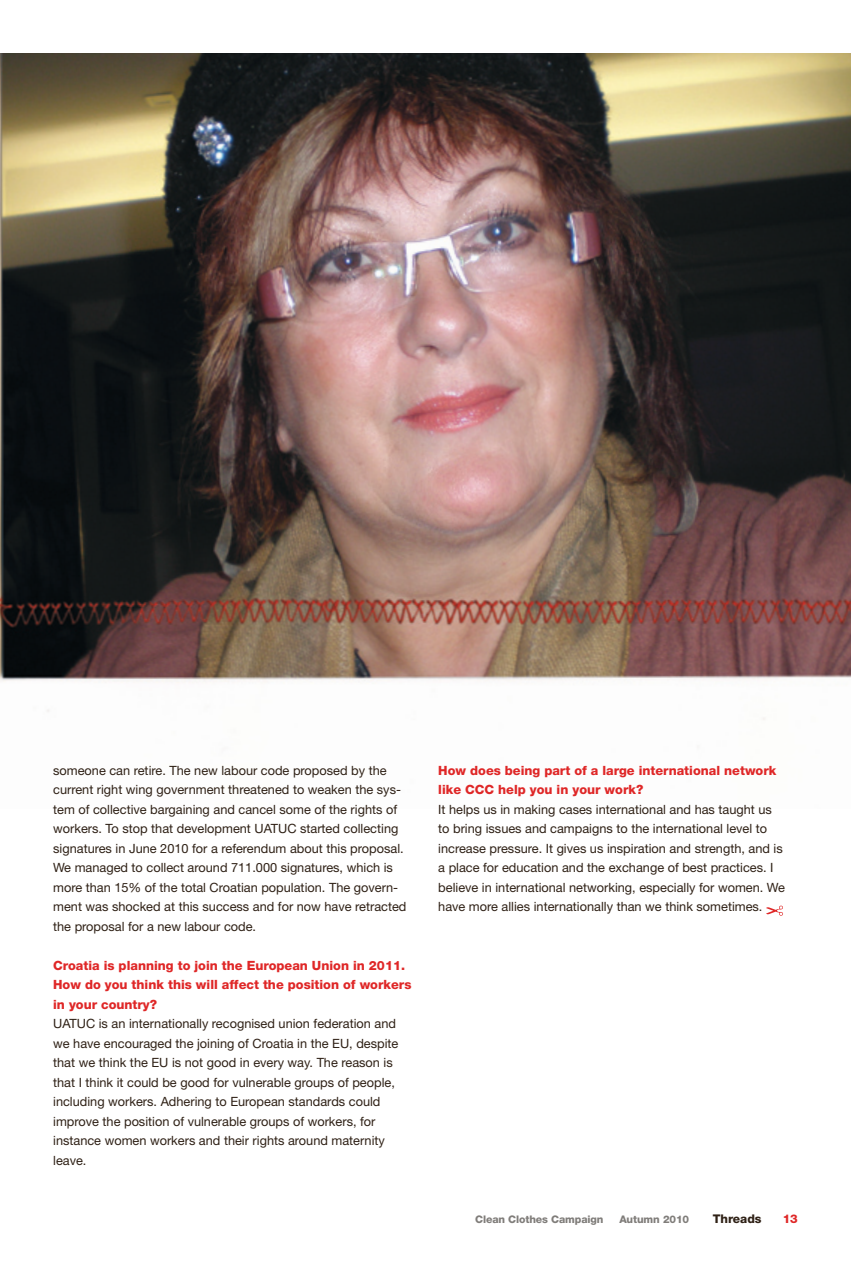
<style>
.page{position:relative;width:851px;height:1263px;background:#fff}
.page>*{position:absolute;margin:0;border:0;box-sizing:border-box;transform-origin:0 0}
.t1{font:12.75px/19.5px "Helvetica Neue LT Std";color:#2f2116}
.t2{font:800 12.75px/19.5px "Helvetica Neue LT Std";color:#df2727}
.t3{font:800 12px "Helvetica Neue LT Std";color:#2f2116}
.t4{font:800 12px "Helvetica Neue LT Std";color:#df2727}
.t5{font:800 10.5px "Helvetica Neue LT Std";letter-spacing:-.01em;color:#807d7a}
</style>
<div class="page">
<img style="left:0;top:53px;width:850px;height:667px">
<svg style="left:766px;top:906px;width:17px;height:10px"></svg>
<p class="t1" style="left:53px;top:760px;width:355px">someone can retire. The new labour code proposed by the current right wing government threatened to weaken the sys&shy;tem of collective bargaining and cancel some of the rights of workers. To stop that development UATUC started collecting signatures in June 2010 for a referendum about this proposal.<br>We managed to collect around 711.000 signatures, which is more than 15% of the total Croatian population. The govern&shy;ment was shocked at this success and for now have retracted the proposal for a new labour code.</p>
<p class="t2" style="left:53px;top:955px;width:359px">Croatia is planning to join the European Union in 2011.<br>How do you think this will affect the position of workers in your country?</p>
<p class="t1" style="left:53px;top:1014px;width:347px">UATUC is an internationally recognised union federation and we have encouraged the joining of Croatia in the EU, despite that we think the EU is not good in every way. The reason is that I think it could be good for vulnerable groups of people, including workers. Adhering to European standards could improve the position of vulnerable groups of workers, for instance women workers and their rights around maternity leave.</p>
<p class="t2" style="left:438px;top:760px;width:339px">How does being part of a large international network like CCC help you in your work?</p>
<p class="t1" style="left:438px;top:799px;width:348px">It helps us in making cases international and has taught us to bring issues and campaigns to the international level to increase pressure. It gives us inspiration and strength, and is a place for education and the exchange of best practices. I believe in international networking, especially for women. We have more allies internationally than we think sometimes.</p>
<p class="t5" style="left:475px;top:1213px;width:130px">Clean Clothes Campaign</p>
<p class="t5" style="left:619px;top:1213px;width:71px">Autumn 2010</p>
<p class="t3" style="left:712px;top:1212px;width:50px">Threads</p>
<p class="t4" style="left:782px;top:1212px;width:17px">13</p>
</div>
